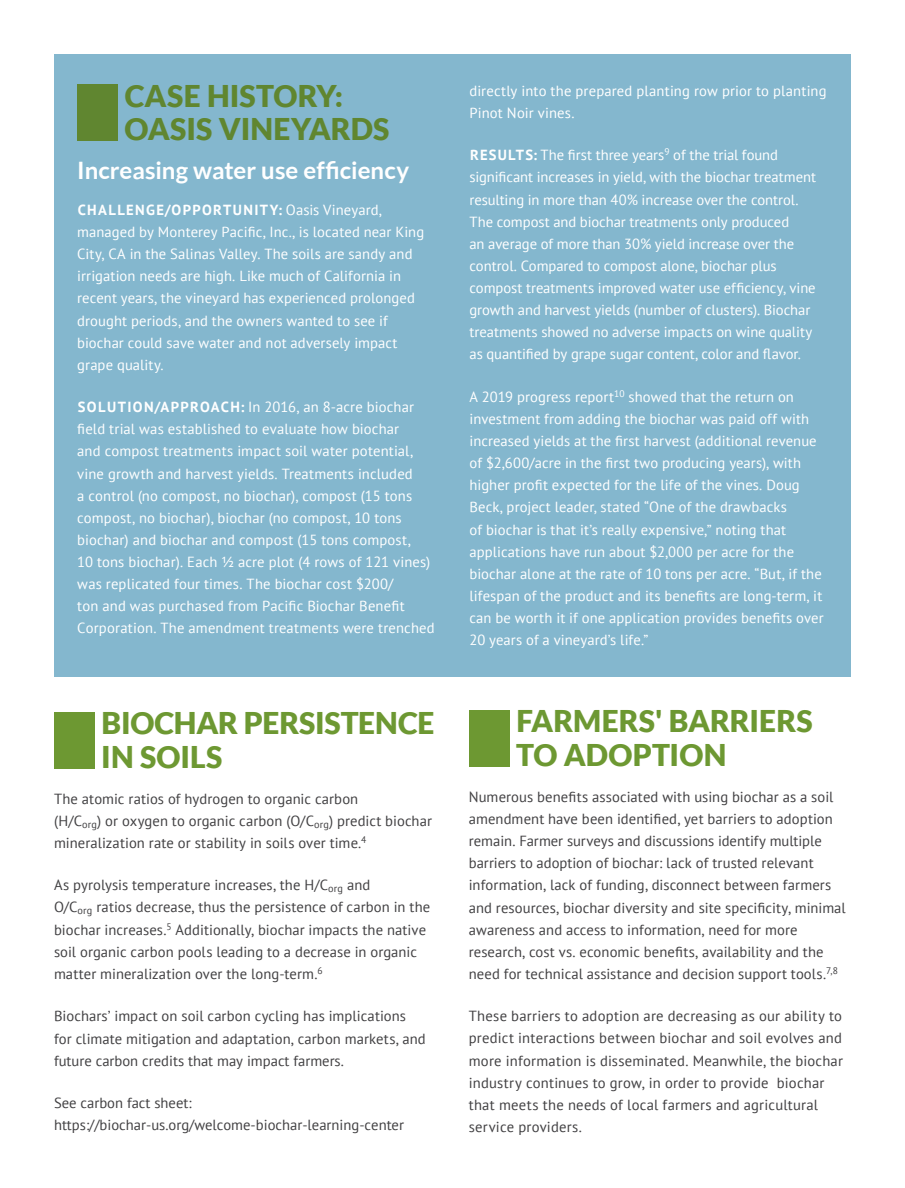
<style>
.page{position:relative;width:905px;height:1188px;background:#fff}
.page>*{position:absolute;margin:0;border:0;box-sizing:border-box;transform-origin:0 0}
.t1{font:900 30px/34.5px "Lato";color:#6d9832}
.t2{font:900 30px/33px "Lato";letter-spacing:.005em;color:#608630}
.t3{font:700 24px "Lato";color:#fff}
.t4{font:14.7px/22.2px "PT Sans";letter-spacing:.005em;color:#fff}
.t5{font:14.7px/22.2px "PT Sans";letter-spacing:.005em;color:#414042}
.s1{font-weight:700}
</style>
<div class="page">
<div style="left:469px;top:711px;width:40px;height:56px;background:#6d9832"></div>
<div style="left:54px;top:54px;width:796px;height:622px;background:#84b7ce"></div>
<div style="left:77px;top:85px;width:41px;height:56px;background:#608630"></div>
<div style="left:54px;top:712px;width:40px;height:56px;background:#6d9832"></div>
<h1 class="t2" style="left:124px;top:78px;width:266px">CASE HISTORY:<br>OASIS VINEYARDS</h1>
<h2 class="t3" style="left:77px;top:157px;width:333px">Increasing water use efficiency</h2>
<p class="t4" style="left:77px;top:198px;width:348px"><span class="s1">CHALLENGE/OPPORTUNITY:</span> Oasis Vineyard, managed by Monterey Pacific, Inc., is located near King City, CA in the Salinas Valley. The soils are sandy and irrigation needs are high. Like much of California in recent years, the vineyard has experienced prolonged drought periods, and the owners wanted to see if biochar could save water and not adversely impact grape quality.</p>
<p class="t4" style="left:77px;top:396px;width:359px"><span class="s1">SOLUTION/APPROACH:</span> In 2016, an 8-acre biochar field trial was established to evaluate how biochar<br>and compost treatments impact soil water potential, vine growth and harvest yields. Treatments included<br>a control (no compost, no biochar), compost (15 tons compost, no biochar), biochar (no compost, 10 tons biochar) and biochar and compost (15 tons compost,<br>10 tons biochar). Each ½ acre plot (4 rows of 121 vines) was replicated four times. The biochar cost $200/<br>ton and was purchased from Pacific Biochar Benefit Corporation. The amendment treatments were trenched</p>
<h1 class="t1" style="left:101px;top:705px;width:334px">BIOCHAR PERSISTENCE<br>IN SOILS</h1>
<p class="t5" style="left:54px;top:787px;width:379px">The atomic ratios of hydrogen to organic carbon<br>(H/C<sub>org</sub>) or oxygen to organic carbon (O/C<sub>org</sub>) predict biochar mineralization rate or stability in soils over time.<sup>4</sup></p>
<p class="t5" style="left:54px;top:874px;width:378px">As pyrolysis temperature increases, the H/C<sub>org</sub> and<br>O/C<sub>org</sub> ratios decrease, thus the persistence of carbon in the biochar increases.<sup>5</sup> Additionally, biochar impacts the native soil organic carbon pools leading to a decrease in organic matter mineralization over the long-term.<sup>6</sup></p>
<p class="t5" style="left:54px;top:1005px;width:373px">Biochars’ impact on soil carbon cycling has implications for climate mitigation and adaptation, carbon markets, and future carbon credits that may impact farmers.</p>
<p class="t5" style="left:54px;top:1092px;width:351px">See carbon fact sheet: https://biochar-us.org/welcome-biochar-learning-center</p>
<p class="t4" style="left:469px;top:79px;width:358px">directly into the prepared planting row prior to planting<br>Pinot Noir vines.</p>
<p class="t4" style="left:469px;top:144px;width:348px"><span class="s1">RESULTS:</span> The first three years<sup>9</sup> of the trial found significant increases in yield, with the biochar treatment resulting in more than 40% increase over the control.<br>The compost and biochar treatments only produced<br>an average of more than 30% yield increase over the control. Compared to compost alone, biochar plus compost treatments improved water use efficiency, vine growth and harvest yields (number of clusters). Biochar treatments showed no adverse impacts on wine quality as quantified by grape sugar content, color and flavor.</p>
<p class="t4" style="left:469px;top:385px;width:355px">A 2019 progress report<sup>10</sup> showed that the return on investment from adding the biochar was paid off with increased yields at the first harvest (additional revenue of $2,600/acre in the first two producing years), with higher profit expected for the life of the vines. Doug Beck, project leader, stated “One of the drawbacks<br>of biochar is that it’s really expensive,” noting that applications have run about $2,000 per acre for the biochar alone at the rate of 10 tons per acre. “But, if the lifespan of the product and its benefits are long-term, it can be worth it if one application provides benefits over 20 years of a vineyard’s life.”</p>
<h1 class="t1" style="left:516px;top:703px;width:298px">FARMERS' BARRIERS<br>TO ADOPTION</h1>
<p class="t5" style="left:469px;top:785px;width:378px">Numerous benefits associated with using biochar as a soil amendment have been identified, yet barriers to adoption remain. Farmer surveys and discussions identify multiple barriers to adoption of biochar: lack of trusted relevant information, lack of funding, disconnect between farmers and resources, biochar diversity and site specificity, minimal awareness and access to information, need for more research, cost vs. economic benefits, availability and the need for technical assistance and decision support tools.<sup>7,8</sup></p>
<p class="t5" style="left:469px;top:1005px;width:376px">These barriers to adoption are decreasing as our ability to predict interactions between biochar and soil evolves and more information is disseminated. Meanwhile, the biochar industry continues to grow, in order to provide biochar that meets the needs of local farmers and agricultural service providers.</p>
</div>
